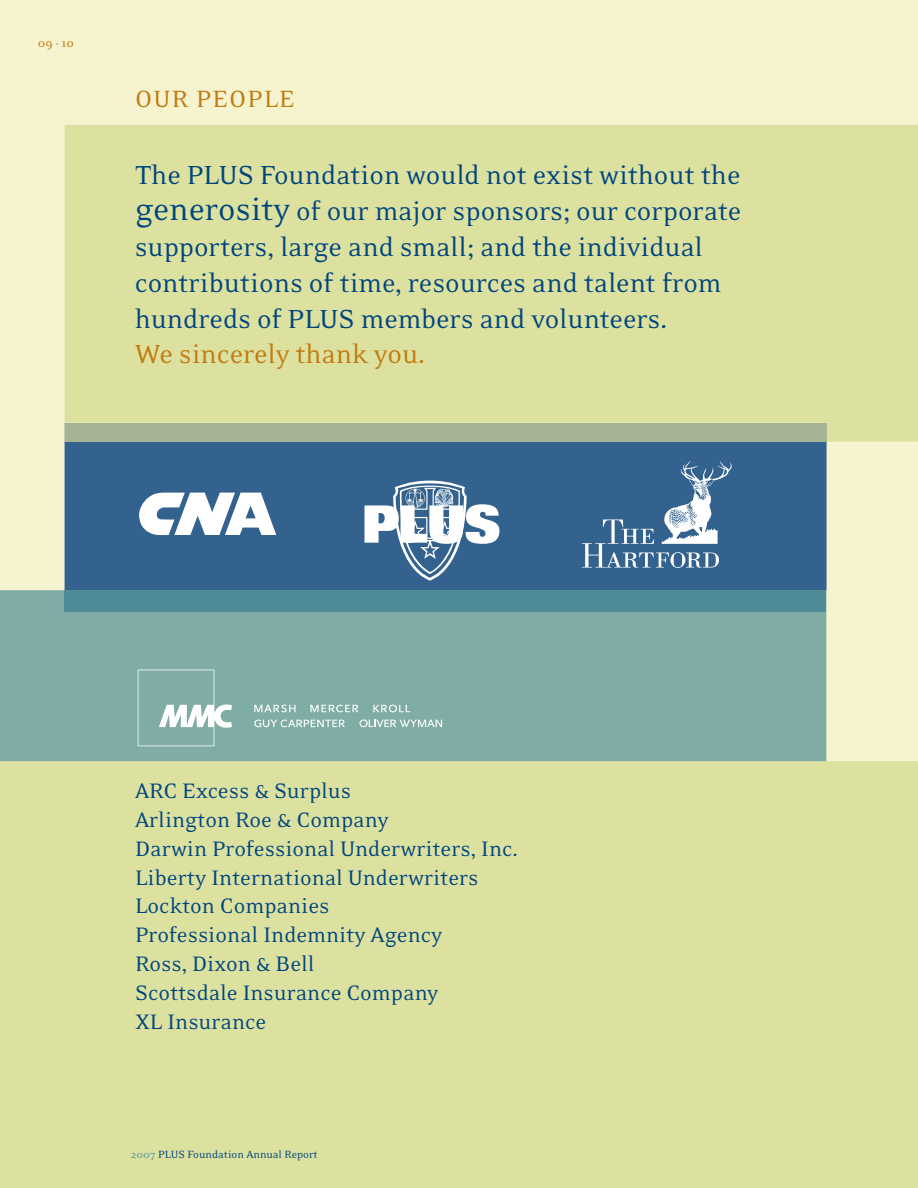
<style>
.page{position:relative;width:918px;height:1188px;background:#f6f3cf}
.page>*{position:absolute;margin:0;border:0;box-sizing:border-box;transform-origin:0 0}
.t1{font:30px/36px "Eidetic Neo";letter-spacing:-.005em;color:#00467e}
.t2{font:30px "Eidetic Neo";letter-spacing:-.01em;color:#c27b11}
.t3{font:27px "Eidetic Neo";letter-spacing:.045em;color:#c27b11}
.t4{font:24px/28.8px "Eidetic Neo";color:#00467e}
.t5{font:13.5px "Eidetic Neo";color:#c27b11}
.t6{font:12px "Eidetic Neo";color:#00467e}
.s1{font-size:36px}
.s2{color:#599a98}
</style>
<div class="page">
<div style="left:65px;top:442px;width:762px;height:170px;background:#33628f"></div>
<div style="left:0;top:761px;width:918px;height:427px;background:#dde1a0"></div>
<div style="left:65px;top:125px;width:853px;height:317px;background:#dde1a0"></div>
<div style="left:65px;top:423px;width:762px;height:19px;background:#a6b496"></div>
<div style="left:0;top:590px;width:826px;height:171px;background:#7fada5"></div>
<div style="left:65px;top:590px;width:761px;height:22px;background:#4f8c97"></div>
<svg style="left:582px;top:461px;width:150px;height:107px;background:#577ea3"></svg>
<svg style="left:139px;top:493px;width:137px;height:42px;background:#c3d0de"></svg>
<svg style="left:364px;top:481px;width:135px;height:99px;background:#7e9cb8"></svg>
<svg style="left:138px;top:670px;width:94px;height:76px;background:#95bbb4"></svg>
<svg style="left:254px;top:705px;width:42px;height:7px"></svg>
<svg style="left:310px;top:705px;width:48px;height:7px"></svg>
<svg style="left:373px;top:705px;width:37px;height:7px"></svg>
<svg style="left:359px;top:719px;width:83px;height:8px"></svg>
<svg style="left:254px;top:720px;width:91px;height:7px"></svg>
<p class="t5" style="left:38px;top:38px;width:38px">09 - 10</p>
<p class="t3" style="left:135px;top:89px;width:161px">OUR PEOPLE</p>
<p class="t1" style="left:135px;top:160px;width:608px">The PLUS Foundation would not exist without the <span class="s1">generosity</span> of our major sponsors; our corporate supporters, large and small; and the individual contributions of time, resources and talent from hundreds of PLUS members and volunteers.</p>
<p class="t2" style="left:135px;top:343px;width:291px">We sincerely thank you.</p>
<p class="t4" style="left:135px;top:779px;width:385px">ARC Excess &amp; Surplus<br>Arlington Roe &amp; Company<br>Darwin Professional Underwriters, Inc.<br>Liberty International Underwriters<br>Lockton Companies<br>Professional Indemnity Agency<br>Ross, Dixon &amp; Bell<br>Scottsdale Insurance Company<br>XL Insurance</p>
<p class="t6" style="left:131px;top:1150px;width:188px"><span class="s2">2007</span> PLUS Foundation Annual Report</p>
</div>
